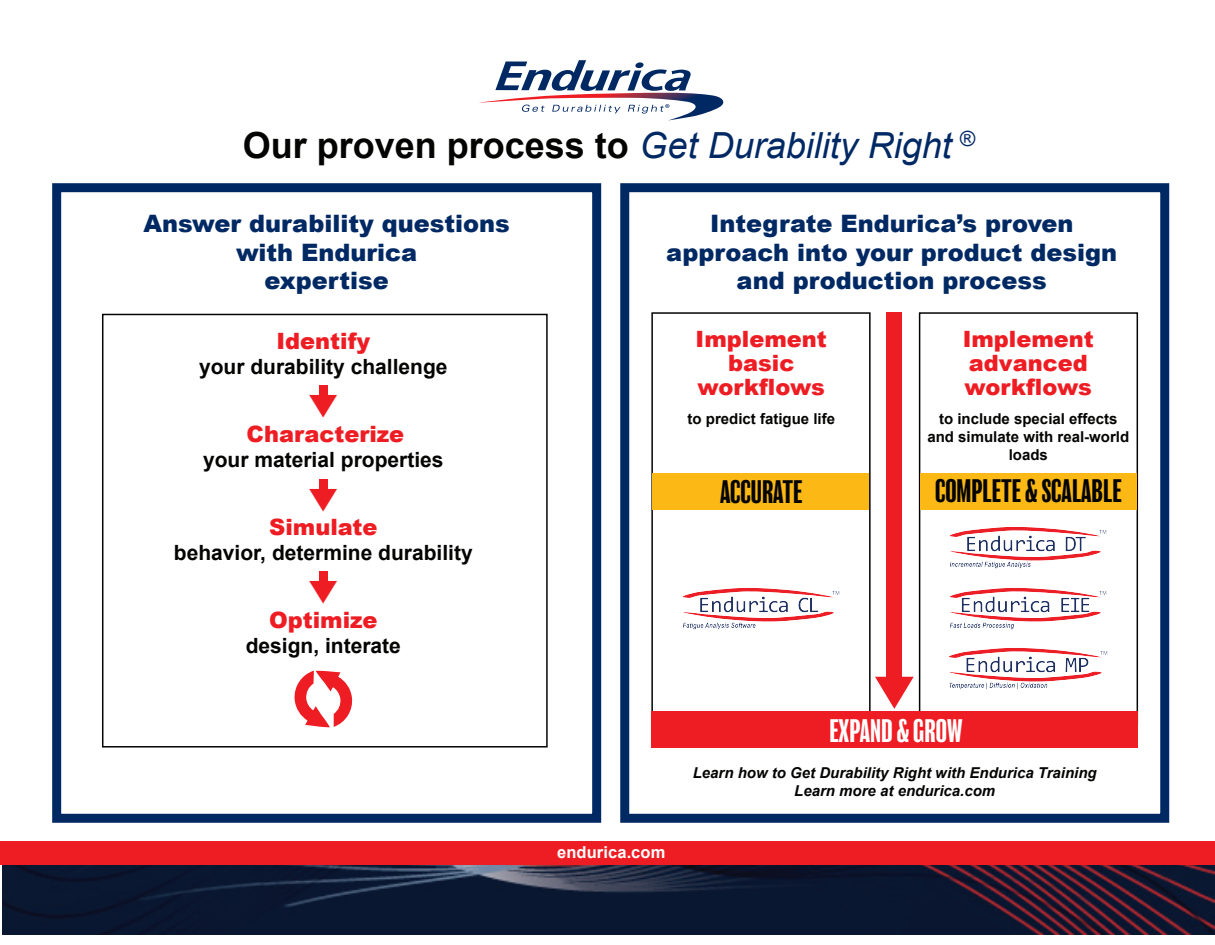
<style>
.page{position:relative;width:1215px;height:945px;background:#fff}
.page>*{position:absolute;margin:0;border:0;box-sizing:border-box;transform-origin:0 0}
.t1{font:900 46.35px "Arial";color:#ee1d23;scale:1.2 1}
.t2{font:700 36px "Arial";color:#040503}
.t3{font:900 32.55px "Arial";color:#ee1d23;scale:1.23 1}
.t4{font:condensed 30px "Balboa";color:#040503}
.t5{font:condensed 30px "Balboa";color:#fff}
.t6{font:900 24px/28.8px "Arial";color:#002964;text-align:center}
.t7{font:900 22.5px/24px "Arial";color:#ee1d23}
.t8{font:700 21px "Arial";color:#040503}
.t9{font:700 16.5px "Arial";letter-spacing:.005em;color:#fff}
.t10{font:700 15px/18px "Arial";color:#040503;text-align:center}
.t11{font:italic 700 15px/18px "Arial";color:#040503;text-align:center}
.s1{font-weight:400;font-style:italic;color:#002964}
</style>
<div class="page">
<div style="left:52px;top:183px;width:549px;height:640px;border:9px solid #002964"></div>
<div style="left:102px;top:314px;width:446px;height:434px;background:#fff;border:2px solid #040503"></div>
<svg style="left:479px;top:60px;width:245px;height:61px"></svg>
<div style="left:620px;top:183px;width:549px;height:640px;border:9px solid #002964"></div>
<div style="left:651px;top:312px;width:220px;height:413px;background:#fff;border:2px solid #040503"></div>
<div style="left:919px;top:312px;width:219px;height:413px;background:#fff;border:2px solid #040503"></div>
<img style="left:949px;top:648px;width:159px;height:42px">
<img style="left:950px;top:527px;width:157px;height:42px">
<img style="left:950px;top:588px;width:157px;height:42px">
<div style="left:653px;top:473px;width:216px;height:37px;background:#fcb814"></div>
<img style="left:683px;top:588px;width:157px;height:42px">
<div style="left:651px;top:712px;width:487px;height:36px;background:#ee1d23"></div>
<div style="left:920px;top:473px;width:216px;height:37px;background:#fcb814"></div>
<svg style="left:294px;top:671px;width:59px;height:56px"></svg>
<div style="left:319px;top:385px;width:8px;height:21px;background:#ee1d23"></div>
<div style="left:319px;top:479px;width:8px;height:21px;background:#ee1d23"></div>
<div style="left:319px;top:571px;width:8px;height:21px;background:#ee1d23"></div>
<div style="left:887px;top:312px;width:15px;height:370px;background:#ee1d23"></div>
<img style="left:3px;top:865px;width:1212px;height:69px">
<div style="left:0;top:841px;width:1215px;height:24px;background:#ee1d23"></div>
<h2 class="t2" style="left:243px;top:121px;width:733px">Our proven process to <span class="s1">Get Durability Right</span> <sup>®</sup></h2>
<p class="t6" style="left:143px;top:208px;width:368px">Answer durability questions with Endurica<br>expertise</p>
<p class="t7" style="left:276px;top:328px;width:95px">Identify</p>
<p class="t8" style="left:199px;top:353px;width:250px">your durability challenge</p>
<h3 class="t3" style="left:304px;top:382px;width:34px">▼</h3>
<p class="t7" style="left:247px;top:421px;width:159px">Characterize</p>
<p class="t8" style="left:203px;top:446px;width:242px">your material properties</p>
<h3 class="t3" style="left:304px;top:475px;width:34px">▼</h3>
<p class="t7" style="left:269px;top:514px;width:110px">Simulate</p>
<p class="t8" style="left:174px;top:539px;width:300px">behavior, determine durability</p>
<h3 class="t3" style="left:304px;top:568px;width:34px">▼</h3>
<p class="t7" style="left:269px;top:607px;width:110px">Optimize</p>
<p class="t8" style="left:246px;top:632px;width:157px">design, interate</p>
<p class="t6" style="left:666px;top:208px;width:452px">Integrate Endurica’s proven approach into your product design and production process</p>
<p class="t7" style="left:696px;top:326px;width:133px;text-align:center">Implement basic workflows</p>
<p class="t10" style="left:688px;top:411px;width:149px">to predict fatigue life</p>
<p class="t4" style="left:720px;top:477px;width:84px">ACCURATE</p>
<p class="t7" style="left:963px;top:326px;width:133px">Implement advanced workflows</p>
<p class="t10" style="left:927px;top:411px;width:203px">to include special effects and simulate with real-world loads</p>
<p class="t4" style="left:935px;top:476px;width:188px">COMPLETE &amp; SCALABLE</p>
<h1 class="t1" style="left:867px;top:658px;width:48px">▼</h1>
<p class="t5" style="left:829px;top:715px;width:135px">EXPAND &amp; GROW</p>
<p class="t9" style="left:557px;top:841px;width:110px">endurica.com</p>
<p class="t11" style="left:693px;top:765px;width:405px">Learn how to Get Durability Right with Endurica Training<br>Learn more at endurica.com</p>
</div>
